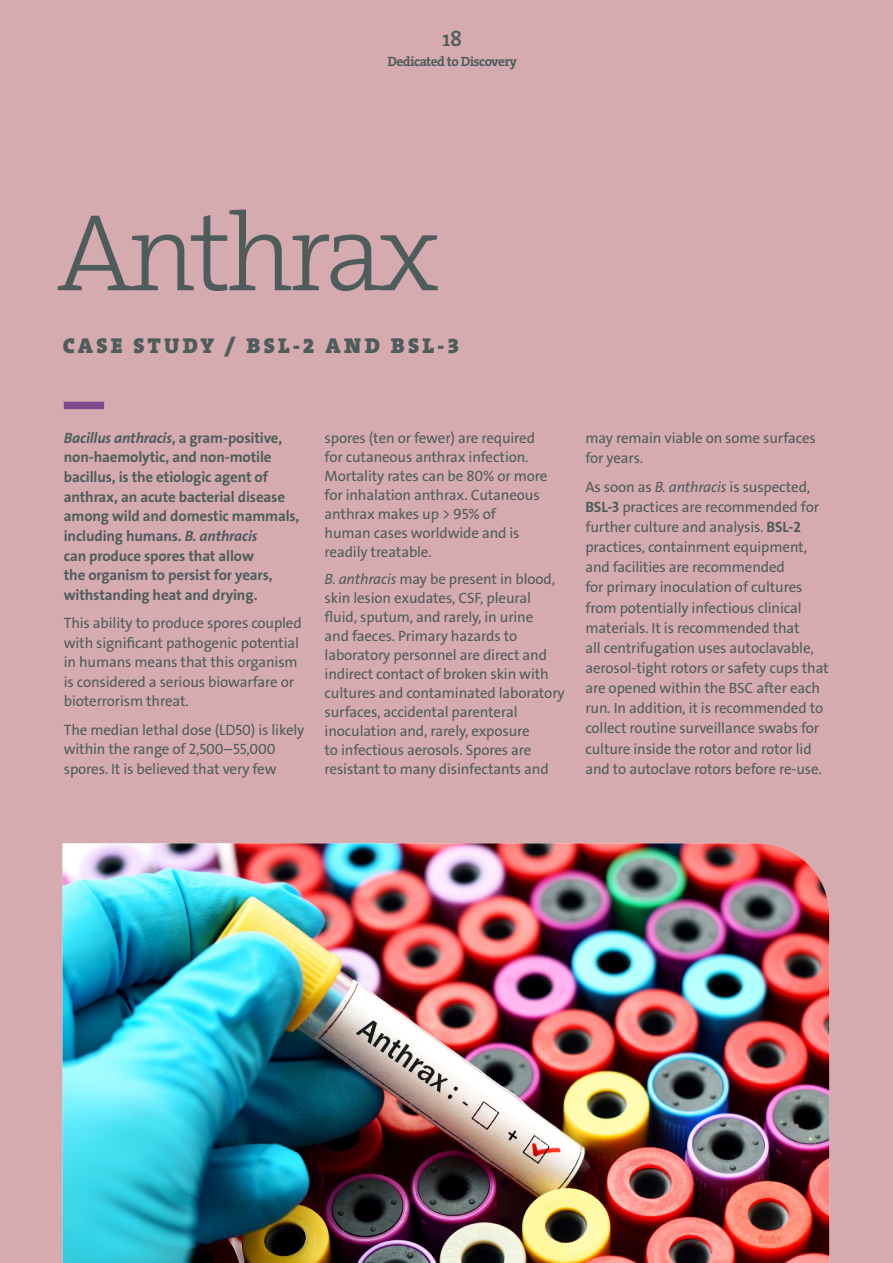
<style>
.page{position:relative;width:893px;height:1263px;background:#d6abb0}
.page>*{position:absolute;margin:0;border:0;box-sizing:border-box;transform-origin:0 0}
.t1{font:110.4px "The Serif Veolia W3 Lig";letter-spacing:-.04em;color:#4f5c5c}
.t2{font:21.75px "The Serif Veolia W6 Se Bld";color:#4f5c5c}
.t3{font:21.6px "The Serif Veolia W9 Blk";letter-spacing:.155em;color:#4f5c5c}
.t4{font:15px/18.9px "The Sans Veolia W5 Pla";letter-spacing:-.01em;color:#4f5c5c}
.Body_bold_2{font:15px/19.6px "The Sans Veolia W7 Bld";letter-spacing:-.01em;color:#4f5c5c}
.t5{font:13.5px "The Serif Veolia W7 Bld";letter-spacing:-.04em;color:#4f5c5c}
.s1{font-family:"The Sans Veolia W7 Bld It"}
.s2{font-family:"The Sans Veolia W5 Pla It"}
.s3{font-family:"The Sans Veolia W7 Bld"}
</style>
<div class="page">
<div style="left:64px;top:402px;width:40px;height:7px;background:#804a8c"></div>
<img style="left:63px;top:843px;width:766px;height:420px">
<p class="t2" style="left:442px;top:25px;width:21px">18</p>
<p class="t5" style="left:387px;top:53px;width:131px">Dedicated to Discovery</p>
<p class="t1" style="left:57px;top:181px;width:383px">Anthrax</p>
<p class="t3" style="left:63px;top:331px;width:398px">CASE STUDY / BSL-2 AND BSL-3</p>
<p class="Body_bold_2" style="left:64px;top:428px;width:237px"><span class="s1">Bacillus anthracis</span>, a gram-positive, non-haemolytic, and non-motile bacillus, is the etiologic agent of anthrax, an acute bacterial disease among wild and domestic mammals, including humans. <span class="s1">B. anthracis<br></span>can produce spores that allow<br>the organism to persist for years, withstanding heat and drying.</p>
<p class="t4" style="left:64px;top:613px;width:240px;line-height:19.6px">This ability to produce spores coupled with significant pathogenic potential in humans means that this organism is considered a serious biowarfare or bioterrorism threat.</p>
<p class="t4" style="left:64px;top:720px;width:242px;line-height:19.6px">The median lethal dose (LD50) is likely within the range of 2,500–55,000 spores. It is believed that very few</p>
<p class="t4" style="left:325px;top:428px;width:224px">spores (ten or fewer) are required for cutaneous anthrax infection.<br>Mortality rates can be 80% or more for inhalation anthrax. Cutaneous anthrax makes up &gt; 95% of<br>human cases worldwide and is readily treatable.</p>
<p class="t4" style="left:325px;top:570px;width:242px"><span class="s2">B. anthracis</span> may be present in blood, skin lesion exudates, CSF, pleural fluid, sputum, and rarely, in urine<br>and faeces. Primary hazards to laboratory personnel are direct and indirect contact of broken skin with cultures and contaminated laboratory surfaces, accidental parenteral inoculation and, rarely, exposure<br>to infectious aerosols. Spores are resistant to many disinfectants and</p>
<p class="t4" style="left:585px;top:428px;width:232px;line-height:20.1px">may remain viable on some surfaces for years.</p>
<p class="t4" style="left:585px;top:476px;width:245px;line-height:20.1px">As soon as <span class="s2">B. anthracis</span> is suspected, <span class="s3">BSL-3</span> practices are recommended for further culture and analysis. <span class="s3">BSL-2 </span>practices, containment equipment, and facilities are recommended<br>for primary inoculation of cultures from potentially infectious clinical materials. It is recommended that<br>all centrifugation uses autoclavable, aerosol-tight rotors or safety cups that are opened within the BSC after each run. In addition, it is recommended to collect routine surveillance swabs for culture inside the rotor and rotor lid and to autoclave rotors before re-use.</p>
</div>
